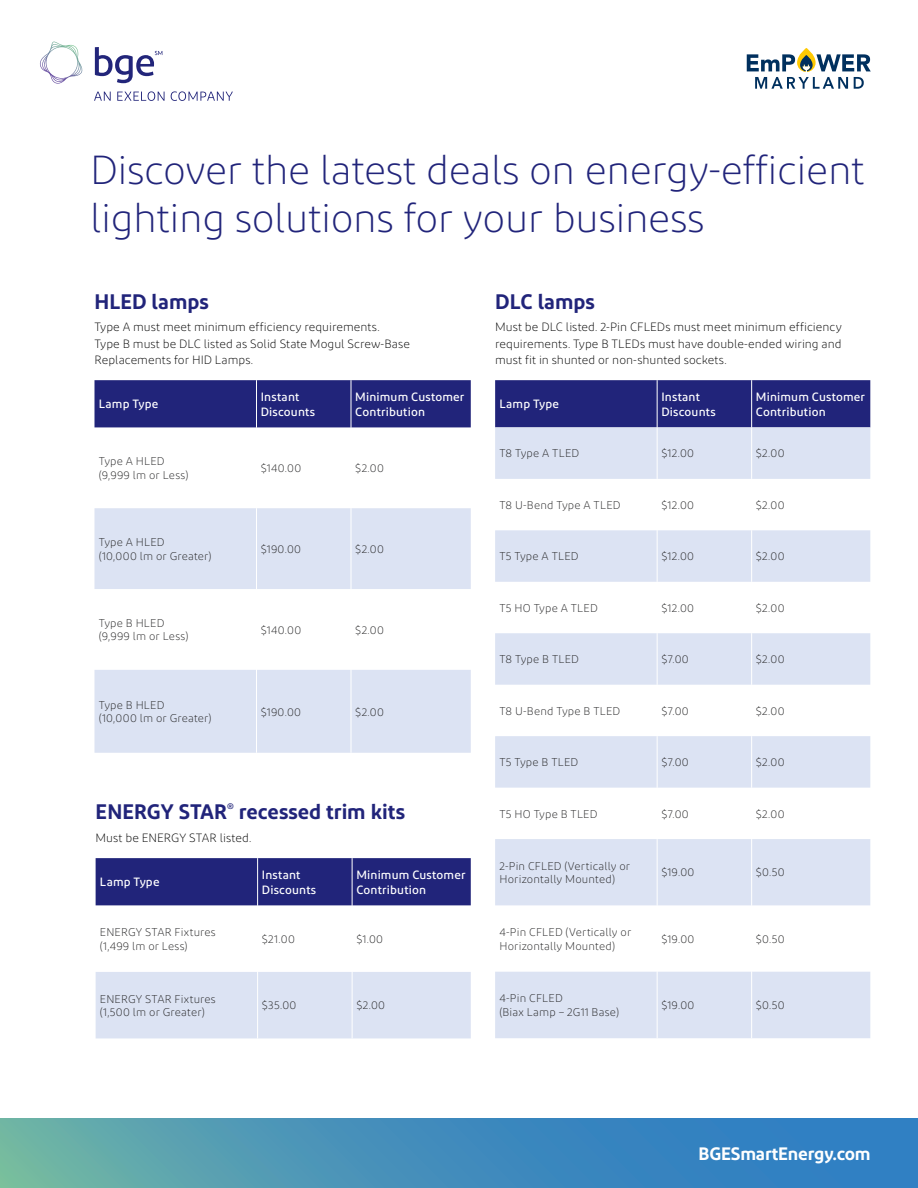
<style>
.page{position:relative;width:918px;height:1188px;background:#fff}
.page>*{position:absolute;margin:0;border:0;box-sizing:border-box;transform-origin:0 0}
.t1{font:300 40.5px/48px "Diodrum";letter-spacing:-.01em;color:#21247a}
.t2{font:600 21px "Diodrum";color:#21247a}
.t3{font:600 18px "Diodrum";letter-spacing:-.01em;color:#fff}
.t4{font:300 12px/16.5px "Diodrum";color:#000}
.t5{font:500 12px/15px "Diodrum";letter-spacing:.015em;color:#fff}
.t6{font:300 11.25px/13.5px "Diodrum";letter-spacing:.015em;color:#232324}
</style>
<div class="page">
<svg style="left:747px;top:48px;width:124px;height:41px"></svg>
<div style="left:0;top:1119px;width:918px;height:69px;background:linear-gradient(to right,#68ada9,#2475c8)"></div>
<svg style="left:94px;top:47px;width:139px;height:54px"></svg>
<svg style="left:40px;top:42px;width:42px;height:42px"></svg>
<div style="left:94px;top:380px;width:377px;height:47px;background:#21247a"></div>
<svg style="left:94px;top:508px;width:377px;height:245px;fill:#dce3f3"></svg>
<hr style="left:256px;top:380px;width:1px;height:47px;background:#fff">
<hr style="left:351px;top:380px;width:1px;height:47px;background:#fff">
<hr style="left:256px;top:508px;width:1px;height:81px;background:#fff">
<hr style="left:351px;top:508px;width:1px;height:81px;background:#fff">
<hr style="left:256px;top:589px;width:1px;height:81px;background:#fff">
<hr style="left:351px;top:589px;width:1px;height:81px;background:#fff">
<hr style="left:256px;top:670px;width:1px;height:83px;background:#fff">
<hr style="left:351px;top:670px;width:1px;height:83px;background:#fff">
<div style="left:96px;top:858px;width:375px;height:47px;background:#21247a"></div>
<div style="left:96px;top:972px;width:375px;height:66px;background:#dce3f3"></div>
<hr style="left:257px;top:858px;width:1px;height:47px;background:#fff">
<hr style="left:352px;top:858px;width:1px;height:47px;background:#fff">
<hr style="left:257px;top:972px;width:1px;height:66px;background:#fff">
<hr style="left:352px;top:972px;width:1px;height:66px;background:#fff">
<div style="left:495px;top:380px;width:375px;height:47px;background:#21247a"></div>
<svg style="left:495px;top:427px;width:375px;height:611px;fill:#dce3f3"></svg>
<hr style="left:657px;top:380px;width:1px;height:47px;background:#fff">
<hr style="left:751px;top:380px;width:1px;height:47px;background:#fff">
<hr style="left:657px;top:427px;width:1px;height:52px;background:#fff">
<hr style="left:751px;top:427px;width:1px;height:52px;background:#fff">
<hr style="left:657px;top:479px;width:1px;height:51px;background:#fff">
<hr style="left:751px;top:479px;width:1px;height:51px;background:#fff">
<hr style="left:657px;top:530px;width:1px;height:52px;background:#fff">
<hr style="left:751px;top:530px;width:1px;height:52px;background:#fff">
<hr style="left:657px;top:582px;width:1px;height:51px;background:#fff">
<hr style="left:751px;top:582px;width:1px;height:51px;background:#fff">
<hr style="left:657px;top:633px;width:1px;height:52px;background:#fff">
<hr style="left:751px;top:633px;width:1px;height:52px;background:#fff">
<hr style="left:657px;top:685px;width:1px;height:51px;background:#fff">
<hr style="left:751px;top:685px;width:1px;height:51px;background:#fff">
<hr style="left:657px;top:736px;width:1px;height:52px;background:#fff">
<hr style="left:751px;top:736px;width:1px;height:52px;background:#fff">
<hr style="left:657px;top:788px;width:1px;height:51px;background:#fff">
<hr style="left:751px;top:788px;width:1px;height:51px;background:#fff">
<hr style="left:657px;top:839px;width:1px;height:66px;background:#fff">
<hr style="left:751px;top:839px;width:1px;height:66px;background:#fff">
<hr style="left:657px;top:905px;width:1px;height:67px;background:#fff">
<hr style="left:751px;top:905px;width:1px;height:67px;background:#fff">
<hr style="left:657px;top:972px;width:1px;height:66px;background:#fff">
<hr style="left:751px;top:972px;width:1px;height:66px;background:#fff">
<h1 class="t1" style="left:90px;top:146px;width:776px">Discover the latest deals on energy-efficient lighting solutions for your business</h1>
<h2 class="t2" style="left:94px;top:288px;width:116px">HLED lamps</h2>
<p class="t4" style="left:94px;top:318px;width:317px">Type A must meet minimum efficiency requirements.<br>Type B must be DLC listed as Solid State Mogul Screw-Base<br>Replacements for HID Lamps.</p>
<p class="t5" style="left:99px;top:396px;width:61px">Lamp Type</p>
<p class="t5" style="left:261px;top:389px;width:56px">Instant<br>Discounts</p>
<p class="t5" style="left:355px;top:389px;width:111px">Minimum Customer<br>Contribution</p>
<p class="t6" style="left:99px;top:454px;width:91px">Type A HLED (9,999 lm or Less)</p>
<p class="t6" style="left:261px;top:461px;width:42px">$140.00</p>
<p class="t6" style="left:355px;top:461px;width:30px">$2.00</p>
<p class="t6" style="left:99px;top:535px;width:67px">Type A HLED</p>
<p class="t6" style="left:99px;top:549px;width:114px">(10,000 lm or Greater)</p>
<p class="t6" style="left:261px;top:542px;width:42px">$190.00</p>
<p class="t6" style="left:355px;top:542px;width:30px">$2.00</p>
<p class="t6" style="left:99px;top:616px;width:67px">Type B HLED</p>
<p class="t6" style="left:99px;top:630px;width:91px">(9,999 lm or Less)</p>
<p class="t6" style="left:261px;top:623px;width:42px">$140.00</p>
<p class="t6" style="left:355px;top:623px;width:30px">$2.00</p>
<p class="t6" style="left:99px;top:698px;width:67px">Type B HLED</p>
<p class="t6" style="left:99px;top:711px;width:114px">(10,000 lm or Greater)</p>
<p class="t6" style="left:261px;top:705px;width:42px">$190.00</p>
<p class="t6" style="left:355px;top:705px;width:30px">$2.00</p>
<h2 class="t2" style="left:96px;top:798px;width:311px">ENERGY STAR<sup>®</sup> recessed trim kits</h2>
<p class="t4" style="left:96px;top:829px;width:157px">Must be ENERGY STAR listed.</p>
<p class="t5" style="left:100px;top:874px;width:61px">Lamp Type</p>
<p class="t5" style="left:262px;top:867px;width:56px">Instant<br>Discounts</p>
<p class="t5" style="left:356px;top:867px;width:111px">Minimum Customer<br>Contribution</p>
<p class="t6" style="left:100px;top:925px;width:117px">ENERGY STAR Fixtures</p>
<p class="t6" style="left:100px;top:939px;width:89px">(1,499 lm or Less)</p>
<p class="t6" style="left:262px;top:932px;width:34px">$21.00</p>
<p class="t6" style="left:356px;top:932px;width:28px">$1.00</p>
<p class="t6" style="left:100px;top:992px;width:117px">ENERGY STAR Fixtures</p>
<p class="t6" style="left:100px;top:1005px;width:106px">(1,500 lm or Greater)</p>
<p class="t6" style="left:262px;top:999px;width:36px">$35.00</p>
<p class="t6" style="left:356px;top:999px;width:30px">$2.00</p>
<h2 class="t2" style="left:495px;top:288px;width:101px">DLC lamps</h2>
<p class="t4" style="left:495px;top:318px;width:348px;text-align:justify">Must be DLC listed. 2-Pin CFLEDs must meet minimum efficiency requirements. Type B TLEDs must have double-ended wiring and must fit in shunted or non-shunted sockets.</p>
<p class="t5" style="left:499px;top:396px;width:61px">Lamp Type</p>
<p class="t5" style="left:661px;top:389px;width:56px">Instant<br>Discounts</p>
<p class="t5" style="left:756px;top:389px;width:111px">Minimum Customer<br>Contribution</p>
<p class="t6" style="left:499px;top:447px;width:81px">T8 Type A TLED</p>
<p class="t6" style="left:661px;top:447px;width:34px">$12.00</p>
<p class="t6" style="left:756px;top:447px;width:30px">$2.00</p>
<p class="t6" style="left:499px;top:498px;width:123px">T8 U-Bend Type A TLED</p>
<p class="t6" style="left:661px;top:498px;width:34px">$12.00</p>
<p class="t6" style="left:756px;top:498px;width:30px">$2.00</p>
<p class="t6" style="left:499px;top:549px;width:81px">T5 Type A TLED</p>
<p class="t6" style="left:661px;top:549px;width:34px">$12.00</p>
<p class="t6" style="left:756px;top:549px;width:30px">$2.00</p>
<p class="t6" style="left:499px;top:601px;width:100px">T5 HO Type A TLED</p>
<p class="t6" style="left:661px;top:601px;width:34px">$12.00</p>
<p class="t6" style="left:756px;top:601px;width:30px">$2.00</p>
<p class="t6" style="left:499px;top:652px;width:81px">T8 Type B TLED</p>
<p class="t6" style="left:661px;top:652px;width:29px">$7.00</p>
<p class="t6" style="left:756px;top:652px;width:30px">$2.00</p>
<p class="t6" style="left:499px;top:704px;width:122px">T8 U-Bend Type B TLED</p>
<p class="t6" style="left:661px;top:704px;width:29px">$7.00</p>
<p class="t6" style="left:756px;top:704px;width:30px">$2.00</p>
<p class="t6" style="left:499px;top:755px;width:80px">T5 Type B TLED</p>
<p class="t6" style="left:661px;top:755px;width:29px">$7.00</p>
<p class="t6" style="left:756px;top:755px;width:30px">$2.00</p>
<p class="t6" style="left:499px;top:807px;width:100px">T5 HO Type B TLED</p>
<p class="t6" style="left:661px;top:807px;width:29px">$7.00</p>
<p class="t6" style="left:756px;top:807px;width:30px">$2.00</p>
<p class="t6" style="left:499px;top:859px;width:132px">2-Pin CFLED (Vertically or<br>Horizontally Mounted)</p>
<p class="t6" style="left:661px;top:866px;width:35px">$19.00</p>
<p class="t6" style="left:756px;top:866px;width:30px">$0.50</p>
<p class="t6" style="left:499px;top:925px;width:133px">4-Pin CFLED (Vertically or<br>Horizontally Mounted)</p>
<p class="t6" style="left:661px;top:932px;width:35px">$19.00</p>
<p class="t6" style="left:756px;top:932px;width:30px">$0.50</p>
<p class="t6" style="left:499px;top:992px;width:121px">4-Pin CFLED<br>(Biax Lamp – 2G11 Base)</p>
<p class="t6" style="left:661px;top:998px;width:35px">$19.00</p>
<p class="t6" style="left:756px;top:998px;width:30px">$0.50</p>
<p class="t3" style="left:699px;top:1142px;width:174px">BGESmartEnergy.com</p>
</div>
